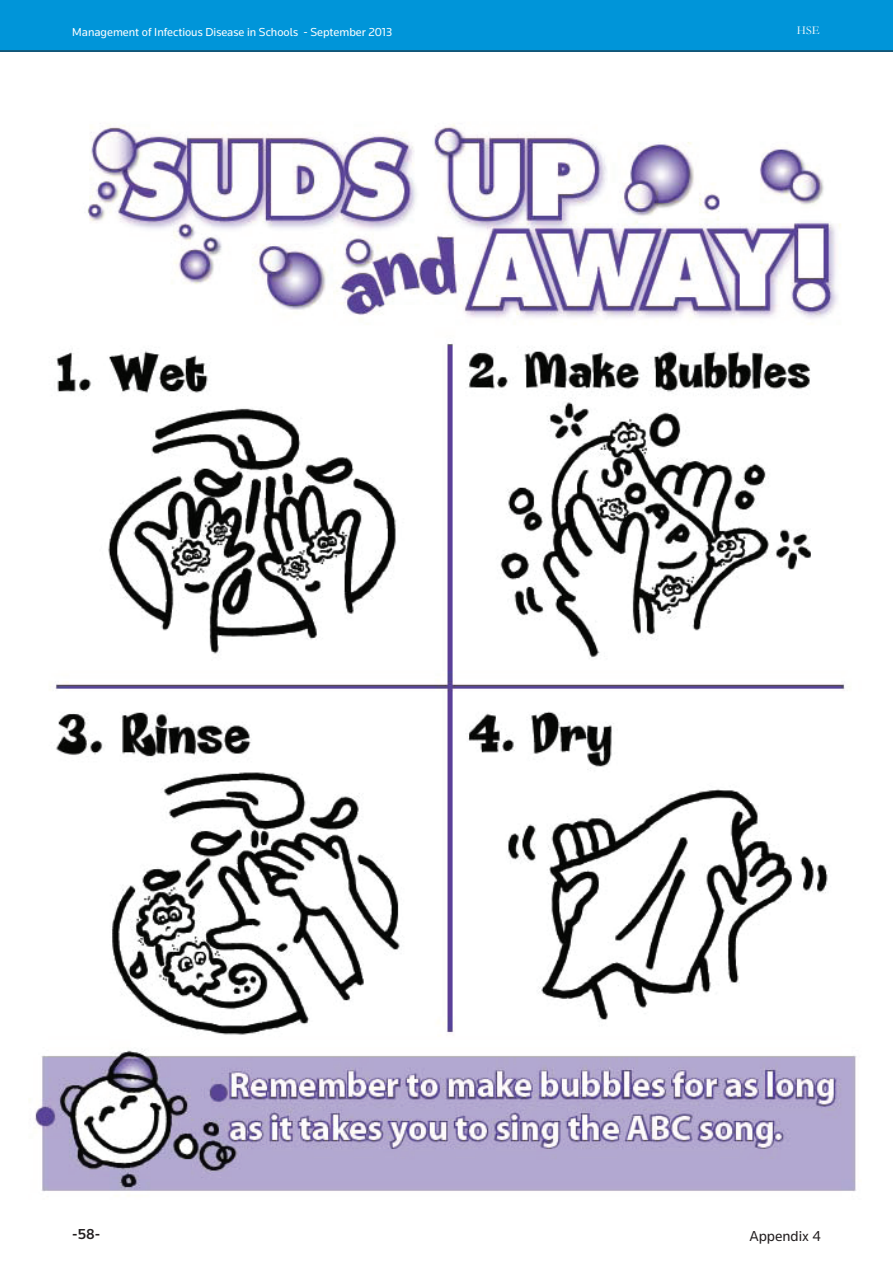
<style>
.page{position:relative;width:893px;height:1263px;background:#fff}
.page>*{position:absolute;margin:0;border:0;box-sizing:border-box;transform-origin:0 0}
.t1{font:15px "Knowledge";color:#231f20}
.t2{font:500 15px "Knowledge";color:#231f20}
.t3{font:12px "Knowledge";color:#fff}
.t4{font:12px "Garamond";color:#fff}
</style>
<div class="page">
<div style="left:0;top:0;width:893px;height:51px;background:#0095d9"></div>
<hr style="left:0;top:51px;width:893px;height:1px;background:#231f20">
<hr style="left:72px;top:1214px;width:749px;height:1px;background:#8bc63e">
<img style="left:29px;top:124px;width:828px;height:1068px">
<p class="t3" style="left:72px;top:24px;width:321px">Management of Infectious Disease in Schools - September 2013</p>
<p class="t4" style="left:797px;top:23px;width:24px">HSE</p>
<p class="t2" style="left:72px;top:1225px;width:29px">-58-</p>
<p class="t1" style="left:749px;top:1226px;width:73px">Appendix 4</p>
</div>
